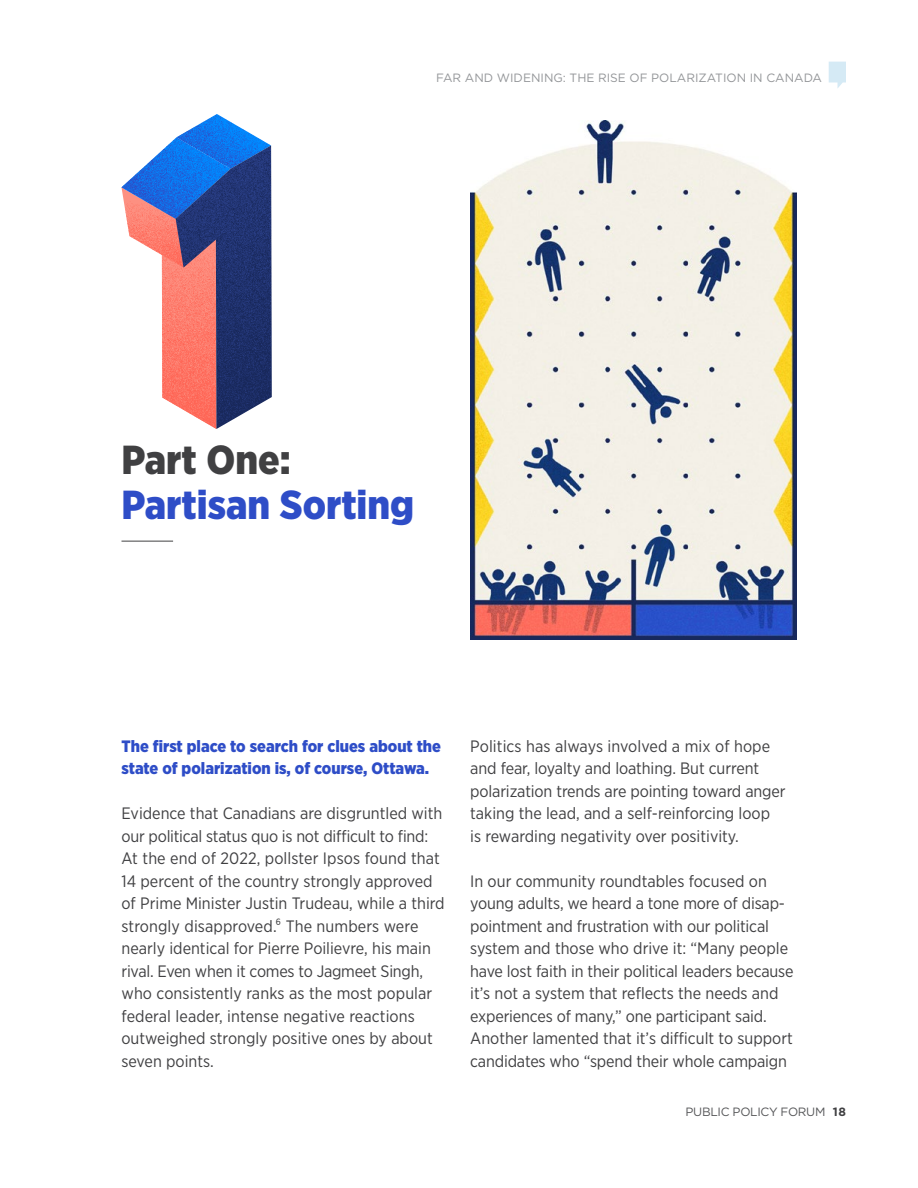
<style>
.page{position:relative;width:918px;height:1188px;background:#fff}
.page>*{position:absolute;margin:0;border:0;box-sizing:border-box;transform-origin:0 0}
.t1{font:900 40.5px "Gotham Narrow";color:#2e4dc7}
.t2{font:900 40.5px "Gotham Narrow";color:#404042}
.t3{font:16.5px/22.5px "Gotham Narrow";color:#404042}
.t4{font:900 16.5px/22.5px "Gotham Narrow";color:#2e4dc7}
.t5{font:12px "Gotham";color:#939598}
.t6{font:12px "Gotham";letter-spacing:-.025em;color:#555658}
.s1{font-weight:700;color:#404042}
</style>
<div class="page">
<hr style="left:122px;top:541px;width:51px;height:1px;background:#404042">
<img style="left:470px;top:120px;width:326px;height:519px">
<svg style="left:122px;top:114px;width:150px;height:315px"></svg>
<svg style="left:829px;top:62px;width:17px;height:26px"></svg>
<p class="t5" style="left:436px;top:70px;width:387px">FAR AND WIDENING: THE RISE OF POLARIZATION IN CANADA</p>
<h1 class="t2" style="left:122px;top:433px;width:171px">Part One:</h1>
<h1 class="t1" style="left:122px;top:478px;width:294px">Partisan Sorting</h1>
<p class="t4" style="left:122px;top:734px;width:321px">The first place to search for clues about the state of polarization is, of course, Ottawa.</p>
<p class="t3" style="left:122px;top:802px;width:325px">Evidence that Canadians are disgruntled with our political status quo is not difficult to find:<br>At the end of 2022, pollster Ipsos found that 14 percent of the country strongly approved of Prime Minister Justin Trudeau, while a third strongly disapproved.⁶ The numbers were nearly identical for Pierre Poilievre, his main rival. Even when it comes to Jagmeet Singh, who consistently ranks as the most popular federal leader, intense negative reactions outweighed strongly positive ones by about seven points.</p>
<p class="t3" style="left:470px;top:734px;width:317px">Politics has always involved a mix of hope and fear, loyalty and loathing. But current polarization trends are pointing toward anger taking the lead, and a self-reinforcing loop<br>is rewarding negativity over positivity.</p>
<p class="t3" style="left:470px;top:869px;width:325px">In our community roundtables focused on young adults, we heard a tone more of disap&shy;pointment and frustration with our political system and those who drive it: “Many people have lost faith in their political leaders because it’s not a system that reflects the needs and experiences of many,” one participant said.<br>Another lamented that it’s difficult to support candidates who “spend their whole campaign</p>
<p class="t6" style="left:686px;top:1104px;width:162px">PUBLIC POLICY FORUM <span class="s1">18</span></p>
</div>
